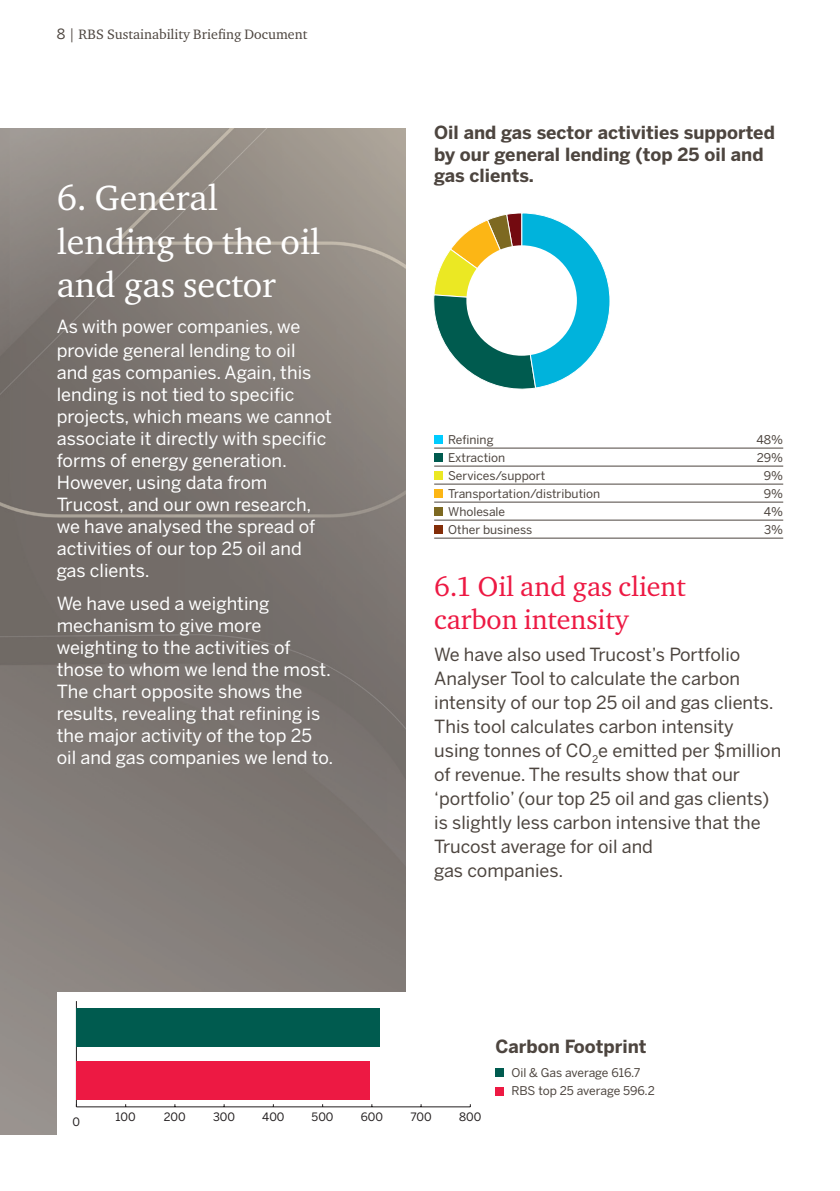
<style>
.page{position:relative;width:840px;height:1191px;background:#fff}
.page>*{position:absolute;margin:0;border:0;box-sizing:border-box;transform-origin:0 0}
.Main_Title{font:36px/43.2px "Charter ITC";color:#fff}
.t1{font:28px/33.6px "Charter ITC";color:#ed1943}
.White_body_text{font:18px/22px "Benton Sans";color:#fff}
.Body_Copy{font:18px/24px "Benton Sans";color:#4d453f}
.Subtitles{font:700 18px/21.6px "Benton Sans";color:#4d453f}
.t2{font:14px "Charter ITC";color:#4d453f}
.t3{font:12px "Benton Sans";color:#4d453f}
.t4{font:11.4px "Benton Sans";color:#231f20}
.s1{font-family:"Benton Sans"}
</style>
<div class="page">
<img style="left:0;top:128px;width:405px;height:1006px">
<svg style="left:433px;top:213px;width:177px;height:176px"></svg>
<div style="left:466px;top:245px;width:110px;height:111px;background:#fff;border-radius:50%"></div>
<div style="left:57px;top:992px;width:438px;height:143px;background:#fff"></div>
<hr style="left:76px;top:1106px;width:394px;height:1px;background:#231f20">
<hr style="left:76px;top:1001px;width:1px;height:105px;background:#231f20">
<div style="left:76px;top:1008px;width:304px;height:38px;background:#005b4f"></div>
<div style="left:76px;top:1061px;width:294px;height:38px;background:#ed1943"></div>
<hr style="left:434px;top:448px;width:348px;height:1px;background:#4d453f">
<hr style="left:434px;top:466px;width:348px;height:1px;background:#4d453f">
<hr style="left:434px;top:484px;width:348px;height:1px;background:#4d453f">
<hr style="left:434px;top:502px;width:348px;height:1px;background:#4d453f">
<hr style="left:434px;top:520px;width:348px;height:1px;background:#4d453f">
<hr style="left:434px;top:538px;width:348px;height:1px;background:#4d453f">
<div style="left:434px;top:453px;width:9px;height:9px;background:#005b4f"></div>
<div style="left:434px;top:435px;width:9px;height:9px;background:#0cf"></div>
<div style="left:434px;top:471px;width:9px;height:9px;background:#ebe823"></div>
<div style="left:434px;top:489px;width:9px;height:9px;background:#fcb615"></div>
<div style="left:434px;top:507px;width:9px;height:9px;background:#7d6921"></div>
<div style="left:434px;top:525px;width:9px;height:9px;background:#832d08"></div>
<div style="left:495px;top:1087px;width:8px;height:8px;background:#ed1943"></div>
<div style="left:495px;top:1068px;width:8px;height:9px;background:#005b4f"></div>
<p class="t2" style="left:57px;top:25px;width:252px"><span class="s1">8</span> | RBS Sustainability Briefing Document</p>
<p class="Main_Title" style="left:57px;top:176px;width:265px">6. General lending to the oil and gas sector</p>
<p class="White_body_text" style="left:57px;top:314px;width:245px;line-height:24px">As with power companies, we provide general lending to oil</p>
<p class="White_body_text" style="left:57px;top:361px;width:276px">and gas companies. Again, this lending is not tied to specific projects, which means we cannot associate it directly with specific forms of energy generation.<br>However, using data from<br>Trucost, and our own research, we have analysed the spread of activities of our top 25 oil and gas clients.</p>
<p class="White_body_text" style="left:57px;top:592px;width:278px">We have used a weighting mechanism to give more weighting to the activities of those to whom we lend the most.<br>The chart opposite shows the results, revealing that refining is the major activity of the top 25 oil and gas companies we lend to.</p>
<p class="Subtitles" style="left:434px;top:121px;width:342px">Oil and gas sector activities supported by our general lending (top 25 oil and gas clients.</p>
<p class="t3" style="left:448px;top:432px;width:47px">Refining</p>
<p class="t3" style="left:756px;top:432px;width:28px">48%</p>
<p class="t3" style="left:448px;top:450px;width:59px">Extraction</p>
<p class="t3" style="left:756px;top:450px;width:28px">29%</p>
<p class="t3" style="left:448px;top:468px;width:98px">Services/support</p>
<p class="t3" style="left:763px;top:468px;width:21px">9%</p>
<p class="t3" style="left:448px;top:486px;width:153px">Transportation/distribution</p>
<p class="t3" style="left:763px;top:486px;width:21px">9%</p>
<p class="t3" style="left:448px;top:504px;width:59px">Wholesale</p>
<p class="t3" style="left:763px;top:504px;width:21px">4%</p>
<p class="t3" style="left:448px;top:522px;width:85px">Other business</p>
<p class="t3" style="left:763px;top:522px;width:21px">3%</p>
<p class="t1" style="left:434px;top:568px;width:253px">6.1 Oil and gas client carbon intensity</p>
<p class="Body_Copy" style="left:434px;top:642px;width:348px">We have also used Trucost’s Portfolio Analyser Tool to calculate the carbon intensity of our top 25 oil and gas clients.<br>This tool calculates carbon intensity using tonnes of CO<sub>2</sub>e emitted per $million of revenue. The results show that our ‘portfolio’ (our top 25 oil and gas clients) is slightly less carbon intensive that the Trucost average for oil and<br>gas companies.</p>
<p class="Subtitles" style="left:495px;top:1035px;width:153px">Carbon Footprint</p>
<p class="t3" style="left:511px;top:1065px;width:130px">Oil &amp; Gas average 616.7</p>
<p class="t3" style="left:511px;top:1083px;width:145px">RBS top 25 average 596.2</p>
<p class="t4" style="left:73px;top:1114px;width:9px">0</p>
<p class="t4" style="left:115px;top:1110px;width:22px">100</p>
<p class="t4" style="left:164px;top:1110px;width:23px">200</p>
<p class="t4" style="left:213px;top:1110px;width:24px">300</p>
<p class="t4" style="left:262px;top:1110px;width:24px">400</p>
<p class="t4" style="left:311px;top:1110px;width:23px">500</p>
<p class="t4" style="left:360px;top:1110px;width:24px">600</p>
<p class="t4" style="left:410px;top:1110px;width:23px">700</p>
<p class="t4" style="left:459px;top:1110px;width:24px">800</p>
</div>
